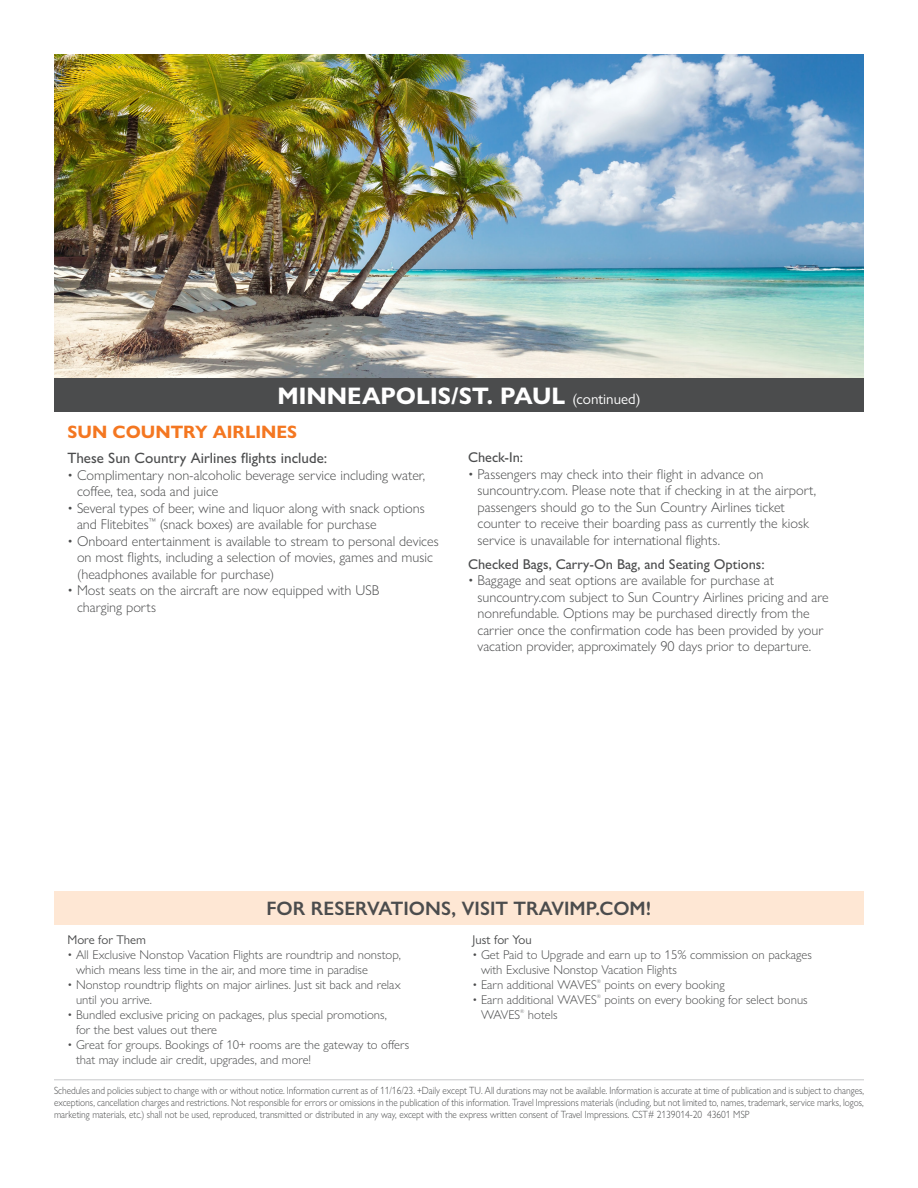
<style>
.page{position:relative;width:918px;height:1188px;background:#fff}
.page>*{position:absolute;margin:0;border:0;box-sizing:border-box;transform-origin:0 0}
.t1{font:700 24px "Gill Sans Nova";color:#fff}
.t2{font:600 19.5px "Gill Sans Nova";color:#4b4c4d}
.t3{font:700 18px "Gill Sans Nova";color:#f47721}
.Subhead_Blue_Box{font:500 15px "Gill Sans Nova";color:#4b4c4d}
.Bullets{font:300 14.25px/16.5px "Gill Sans Nova";color:#4b4c4d}
.Bullets-2{font:500 14.25px "Gill Sans Nova";color:#4b4c4d}
.Subhead_Blue_Box-2{font:500 14.25px "Gill Sans Nova";color:#4b4c4d}
.t4{font:300 12.75px/15px "Gill Sans Nova";color:#4b4c4d}
.t5{font:12.75px "Gill Sans Nova";color:#4b4c4d}
.t6{font:300 10.5px/12px "Gill Sans Nova";color:#4b4c4d;text-align:justify;scale:.9 1}
.t7{font:300 5.25px "Gill Sans Nova";color:#4b4c4d}
.s1{font-weight:400;font-size:15px}
</style>
<div class="page">
<div style="left:54px;top:378px;width:810px;height:34px;background:#4b4c4d"></div>
<hr style="left:54px;top:1080px;width:810px;height:1px;background:#c7c8ca">
<div style="left:54px;top:891px;width:810px;height:34px;background:#fee7d4"></div>
<img style="left:54px;top:54px;width:810px;height:324px">
<p class="t1" style="left:278px;top:381px;width:364px">MINNEAPOLIS/ST. PAUL <span class="s1">(continued)</span></p>
<p class="t3" style="left:68px;top:421px;width:231px">SUN COUNTRY AIRLINES</p>
<p class="Subhead_Blue_Box" style="left:68px;top:449px;width:261px">These Sun Country Airlines flights include:</p>
<p class="Bullets" style="left:77px;top:466px;width:350px;text-indent:-10px">• Complimentary non-alcoholic beverage service including water, coffee, tea, soda and juice</p>
<p class="Bullets" style="left:77px;top:499px;width:349px;text-indent:-10px">• Several types of beer, wine and liquor along with snack options and Flitebites<sup>™</sup> (snack boxes) are available for purchase</p>
<p class="Bullets" style="left:77px;top:532px;width:363px;text-indent:-10px">• Onboard entertainment is available to stream to personal devices on most flights, including a selection of movies, games and music (headphones available for purchase)</p>
<p class="Bullets" style="left:77px;top:582px;width:304px;text-indent:-10px">• Most seats on the aircraft are now equipped with USB charging ports</p>
<p class="Subhead_Blue_Box-2" style="left:468px;top:449px;width:57px">Check-In:</p>
<p class="Bullets" style="left:478px;top:465px;width:340px;text-indent:-10px">• Passengers may check into their flight in advance on suncountry.com. Please note that if checking in at the airport, passengers should go to the Sun Country Airlines ticket counter to receive their boarding pass as currently the kiosk service is unavailable for international flights.</p>
<p class="Bullets-2" style="left:468px;top:555px;width:298px">Checked Bags, Carry-On Bag, and Seating Options:</p>
<p class="Bullets" style="left:478px;top:572px;width:353px;text-indent:-10px">• Baggage and seat options are available for purchase at suncountry.com subject to Sun Country Airlines pricing and are nonrefundable. Options may be purchased directly from the carrier once the confirmation code has been provided by your vacation provider, approximately 90 days prior to departure.</p>
<h2 class="t2" style="left:267px;top:896px;width:386px">FOR RESERVATIONS, VISIT TRAVIMP.COM!</h2>
<p class="t5" style="left:68px;top:932px;width:80px">More for Them</p>
<p class="t4" style="left:76px;top:947px;width:327px;text-indent:-9px">• All Exclusive Nonstop Vacation Flights are roundtrip and nonstop, which means less time in the air, and more time in paradise</p>
<p class="t4" style="left:76px;top:977px;width:326px;text-indent:-9px">• Nonstop roundtrip flights on major airlines. Just sit back and relax until you arrive.</p>
<p class="t4" style="left:76px;top:1007px;width:312px;text-indent:-9px">• Bundled exclusive pricing on packages, plus special promotions, for the best values out there</p>
<p class="t4" style="left:76px;top:1037px;width:335px;text-indent:-9px">• Great for groups. Bookings of 10+ rooms are the gateway to offers that may include air credit, upgrades, and more!</p>
<p class="t5" style="left:472px;top:932px;width:61px">Just for You</p>
<p class="t4" style="left:481px;top:947px;width:332px;text-indent:-9px">• Get Paid to Upgrade and earn up to 15% commission on packages with Exclusive Nonstop Vacation Flights</p>
<p class="t4" style="left:472px;top:977px;width:126px">• Earn additional WAVES</p>
<p class="t7" style="left:597px;top:978px;width:6px">®</p>
<p class="t4" style="left:604px;top:977px;width:122px">points on every booking</p>
<p class="t4" style="left:472px;top:992px;width:126px">• Earn additional WAVES</p>
<p class="t7" style="left:597px;top:993px;width:6px">®</p>
<p class="t4" style="left:604px;top:992px;width:205px">points on every booking for select bonus</p>
<p class="t4" style="left:481px;top:1007px;width:41px">WAVES</p>
<p class="t7" style="left:520px;top:1008px;width:6px">®</p>
<p class="t4" style="left:528px;top:1007px;width:31px">hotels</p>
<p class="t6" style="left:54px;top:1085px;width:902px">Schedules and policies subject to change with or without notice. Information current as of 11/16/23. +Daily except TU. All durations may not be available. Information is accurate at time of publication and is subject to changes, exceptions, cancellation charges and restrictions. Not responsible for errors or omissions in the publication of this information. Travel Impressions materials (including, but not limited to, names, trademark, service marks, logos, marketing materials, etc.) shall not be used, reproduced, transmitted or distributed in any way, except with the express written consent of Travel Impressions. CST# 2139014-20 43601 MSP</p>
</div>
